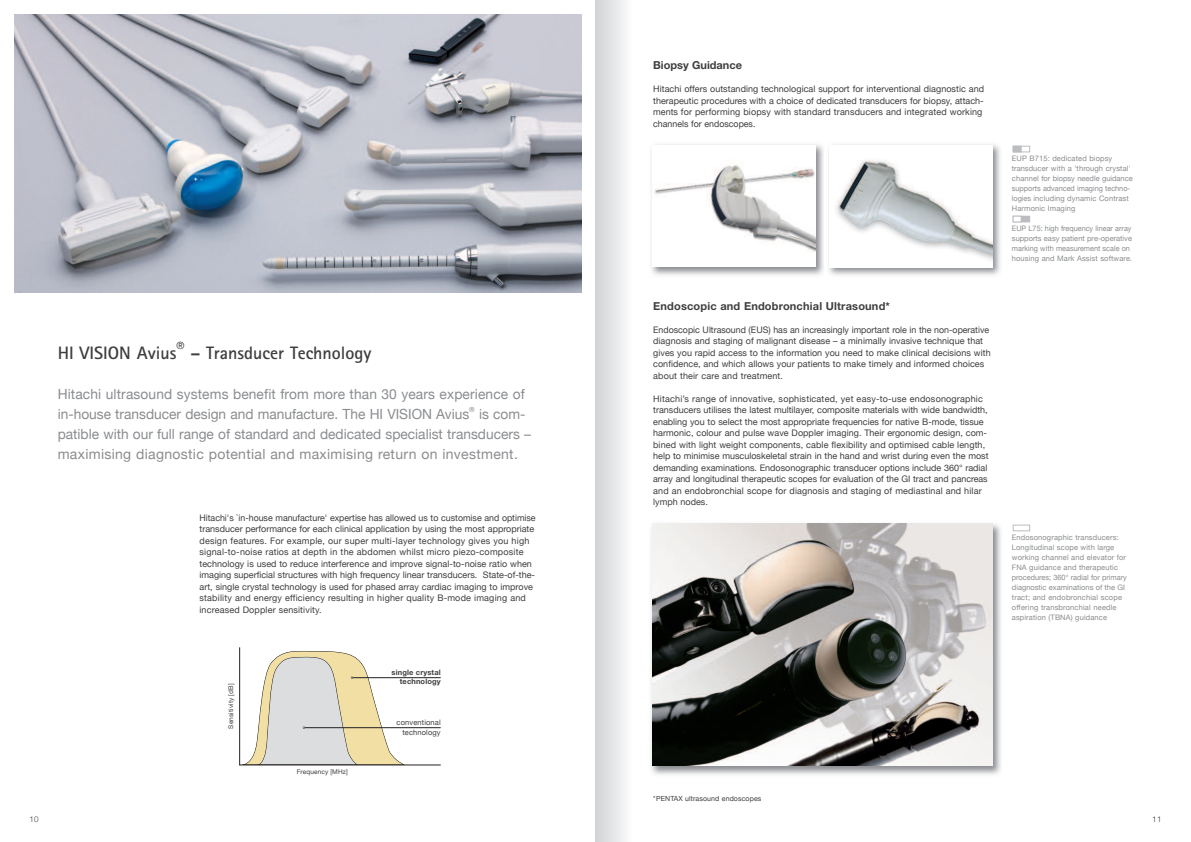
<style>
.page{position:relative;width:1191px;height:842px;background:#fff}
.page>*{position:absolute;margin:0;border:0;box-sizing:border-box;transform-origin:0 0}
.t1{font:700 18px "Rotis Sans Serif";color:#3e3e3f}
.t2{font:14px/20px "Helvetica Neue";color:#8a8c8f}
.t3{font:700 11px "Helvetica Neue";letter-spacing:.015em;color:#3e3e3f}
.t4{font:10px "Helvetica Neue";color:#3e3e3f}
.t5{font:9px/11.5px "Helvetica Neue";letter-spacing:.005em;color:#3e3e3f}
.t6{font:300 8px "Helvetica Neue";color:#3e3e3f}
.t7{font:7.5px/10px "Helvetica Neue";letter-spacing:.015em;color:#8a8c8f}
.t8{font:700 7.5px/9.5px "Helvetica Neue";letter-spacing:.015em;color:#3e3e3f;text-align:right}
.t9{font:7.5px/9.5px "Helvetica Neue";letter-spacing:.015em;color:#3e3e3f;text-align:right}
.t10{font:7px "Helvetica Neue";letter-spacing:.015em;color:#3e3e3f}
.t11{font:7px "Helvetica Neue";color:#8a8c8f}
.t12{font:6.5px "Helvetica Neue";letter-spacing:.015em;color:#3e3e3f}
</style>
<div class="page">
<hr style="left:239px;top:647px;width:1px;height:118px;background:#231f20">
<hr style="left:239px;top:765px;width:202px;height:1px;background:#231f20">
<img style="left:14px;top:14px;width:567px;height:278px">
<img style="left:651px;top:144px;width:349px;height:131px">
<img style="left:652px;top:145px;width:163px;height:122px">
<div style="left:1013px;top:216px;width:16px;height:6px;background:#bcbdc0"></div>
<div style="left:1013px;top:216px;width:17px;height:6px;border:1px solid #bcbdc0"></div>
<div style="left:1013px;top:216px;width:8px;height:6px;background:#fff"></div>
<div style="left:1013px;top:216px;width:8px;height:6px;border:1px solid #bcbdc0"></div>
<div style="left:1013px;top:146px;width:17px;height:6px;border:1px solid #bcbdc0"></div>
<div style="left:1013px;top:146px;width:8px;height:6px;background:#bcbdc0"></div>
<img style="left:829px;top:145px;width:163px;height:122px">
<img style="left:651px;top:523px;width:350px;height:252px">
<img style="left:652px;top:523px;width:340px;height:242px">
<div style="left:1013px;top:525px;width:17px;height:6px;border:1px solid #bcbdc0"></div>
<hr style="left:352px;top:677px;width:89px;height:1px;background:#231f20">
<hr style="left:304px;top:727px;width:137px;height:1px;background:#231f20">
<svg style="left:240px;top:650px;width:165px;height:115px"></svg>
<div style="left:595px;top:0;width:36px;height:842px;background:linear-gradient(to right,#d1d2d4,#fafafb)"></div>
<p class="t4" style="left:176px;top:340px;width:9px">®</p>
<h1 class="t1" style="left:58px;top:346px;width:120px">HI VISION Avius</h1>
<h1 class="t1" style="left:190px;top:346px;width:183px">– Transducer Technology</h1>
<h2 class="t2" style="left:58px;top:384px;width:469px">Hitachi ultrasound systems benefit from more than 30 years experience of in-house transducer design and manufacture. The HI VISION Avius</h2>
<p class="t11" style="left:469px;top:406px;width:7px">®</p>
<h2 class="t2" style="left:58px;top:404px;width:475px;text-indent:421px">is com&shy;patible with our full range of standard and dedicated specialist transducers – maximising diagnostic potential and maximising return on investment.</h2>
<p class="t5" style="left:199px;top:512px;width:338px">Hitachi's `in-house manufacture' expertise has allowed us to customise and optimise transducer performance for each clinical application by using the most appropriate design features. For example, our super multi-layer technology gives you high signal-to-noise ratios at depth in the abdomen whilst micro piezo-composite technology is used to reduce interference and improve signal-to-noise ratio when imaging superficial structures with high frequency linear transducers. State-of-the&shy;art, single crystal technology is used for phased array cardiac imaging to improve stability and energy efficiency resulting in higher quality B-mode imaging and increased Doppler sensitivity.</p>
<p class="t12" style="left:227px;top:728px;width:46px;rotate:-90deg">Sensitivity [dB]</p>
<p class="t12" style="left:297px;top:768px;width:52px">Frequency [MHz]</p>
<p class="t8" style="left:391px;top:668px;width:51px">single crystal technology</p>
<p class="t9" style="left:397px;top:718px;width:46px">conventional technology</p>
<p class="t3" style="left:653px;top:61px;width:90px">Biopsy Guidance</p>
<p class="t5" style="left:653px;top:83px;width:332px">Hitachi offers outstanding technological support for interventional diagnostic and therapeutic procedures with a choice of dedicated transducers for biopsy, attach&shy;ments for performing biopsy with standard transducers and integrated working channels for endoscopes.</p>
<p class="t3" style="left:653px;top:302px;width:238px">Endoscopic and Endobronchial Ultrasound*</p>
<p class="t5" style="left:653px;top:324px;width:339px">Endoscopic Ultrasound (EUS) has an increasingly important role in the non-operative diagnosis and staging of malignant disease – a minimally invasive technique that gives you rapid access to the information you need to make clinical decisions with confidence, and which allows your patients to make timely and informed choices about their care and treatment.</p>
<p class="t5" style="left:653px;top:393px;width:337px">Hitachi’s range of innovative, sophisticated, yet easy-to-use endosonographic transducers utilises the latest multilayer, composite materials with wide bandwidth, enabling you to select the most appropriate frequencies for native B-mode, tissue harmonic, colour and pulse wave Doppler imaging. Their ergonomic design, com&shy;bined with light weight components, cable flexibility and optimised cable length, help to minimise musculoskeletal strain in the hand and wrist during even the most demanding examinations. Endosonographic transducer options include 360° radial array and longitudinal therapeutic scopes for evaluation of the GI tract and pancreas and an endobronchial scope for diagnosis and staging of mediastinal and hilar lymph nodes.</p>
<p class="t7" style="left:1012px;top:153px;width:122px">EUP B715: dedicated biopsy transducer with a 'through crystal' channel for biopsy needle guidance supports advanced imaging techno&shy;logies including dynamic Contrast<br>Harmonic Imaging</p>
<p class="t7" style="left:1012px;top:223px;width:122px">EUP L75: high frequency linear array supports easy patient pre-operative marking with measurement scale on housing and Mark Assist software.</p>
<p class="t7" style="left:1012px;top:532px;width:116px">Endosonographic transducers:<br>Longitudinal scope with large working channel and elevator for<br>FNA guidance and therapeutic procedures; 360° radial for primary diagnostic examinations of the GI tract; and endobronchial scope offering transbronchial needle aspiration (TBNA) guidance</p>
<p class="t10" style="left:653px;top:795px;width:110px">*PENTAX ultrasound endoscopes</p>
<p class="t6" style="left:29px;top:815px;width:11px">10</p>
<p class="t6" style="left:1152px;top:815px;width:11px">11</p>
</div>
